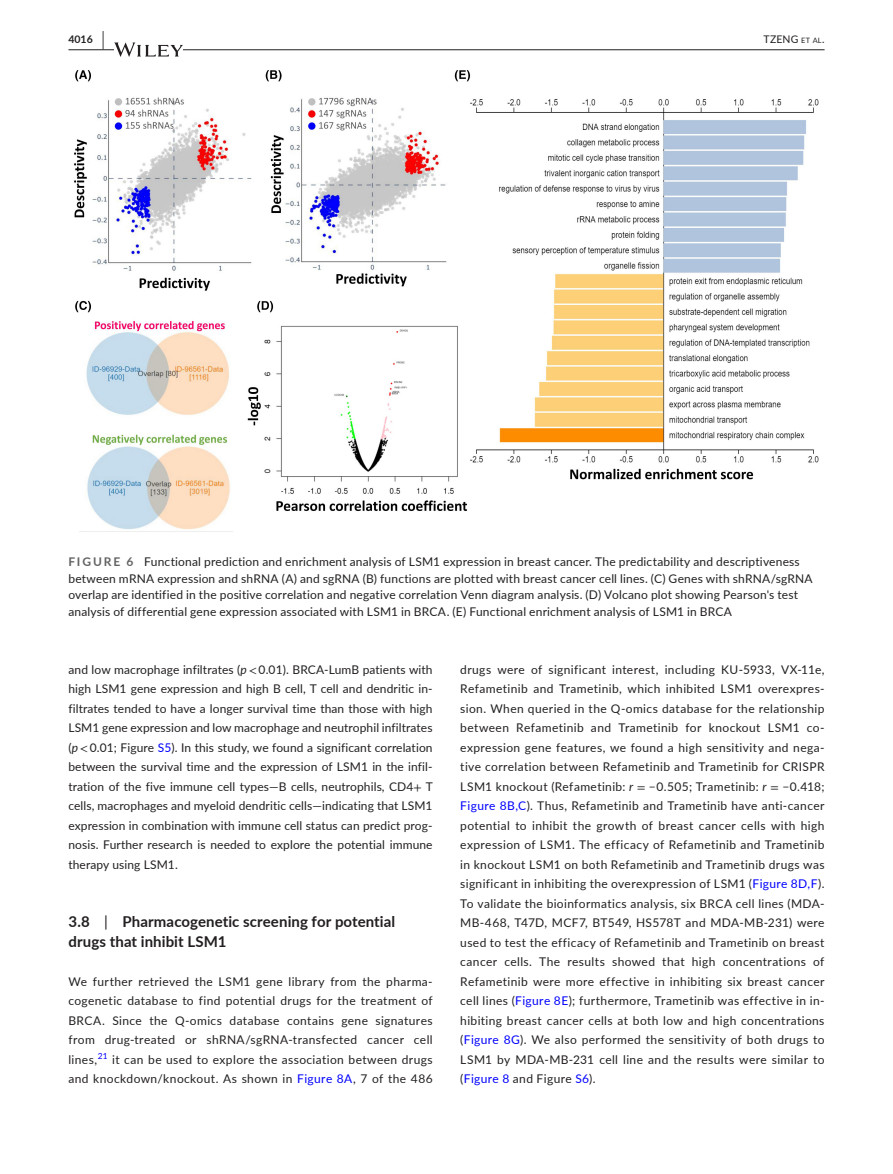
<style>
.page{position:relative;width:893px;height:1174px;background:#fff}
.page>*{position:absolute;margin:0;border:0;box-sizing:border-box;transform-origin:0 0}
.t1{font:700 15px/19.5px "Lato";letter-spacing:.005em;color:#231f20}
.t2{font:12px/19.5px "Lato";letter-spacing:.015em;color:#231f20;text-align:justify}
.t3{font:10.5px "Lato";letter-spacing:.015em;color:#231f20}
.t4{font:700 10.5px "Lato";color:#231f20}
.s1{font-size:19.5px}
.s2{font-size:7.35px}
.s3{font-weight:700;color:#636366}
.s4{font-style:italic}
.s5{font-family:"STIX"}
.s6{color:#00f}
.s7{font-weight:400}
</style>
<div class="page">
<hr style="left:68px;top:49px;width:756px;height:1px;background:#231f20">
<svg style="left:114px;top:42px;width:69px;height:15px"></svg>
<img style="left:74px;top:70px;width:745px;height:462px">
<p class="t4" style="left:68px;top:31px;width:37px">4016 <span class="s1">|</span></p>
<p class="t3" style="left:763px;top:31px;width:63px">TZENG <span class="s2">et al</span>.</p>
<p class="t2" style="left:68px;top:553px;width:746px;line-height:16.5px;text-align:left"><span class="s3">FIGURE 6</span> Functional prediction and enrichment analysis of LSM1 expression in breast cancer. The predictability and descriptiveness between mRNA expression and shRNA (A) and sgRNA (B) functions are plotted with breast cancer cell lines. (C) Genes with shRNA/sgRNA overlap are identified in the positive correlation and negative correlation Venn diagram analysis. (D) Volcano plot showing Pearson's test analysis of differential gene expression associated with LSM1 in BRCA. (E) Functional enrichment analysis of LSM1 in BRCA</p>
<p class="t2" style="left:68px;top:659px;width:366px">and low macrophage infiltrates (<span class="s4">p</span><span class="s5">&lt;</span> 0.01). BRCA-LumB patients with high LSM1 gene expression and high B cell, T cell and dendritic in&shy;filtrates tended to have a longer survival time than those with high LSM1 gene expression and low macrophage and neutrophil infiltrates (<span class="s4">p</span><span class="s5">&lt;</span> 0.01; Figure <span class="s6">S5</span>). In this study, we found a significant correlation between the survival time and the expression of LSM1 in the infil&shy;tration of the five immune cell types—B cells, neutrophils, CD4<span class="s5">+</span> T cells, macrophages and myeloid dendritic cells—indicating that LSM1 expression in combination with immune cell status can predict prog&shy;nosis. Further research is needed to explore the potential immune therapy using LSM1.</p>
<p class="t1" style="left:68px;top:911px;width:328px">3.8 <span class="s7">|</span> Pharmacogenetic screening for potential drugs that inhibit LSM1</p>
<p class="t2" style="left:68px;top:971px;width:366px">We further retrieved the LSM1 gene library from the pharma&shy;cogenetic database to find potential drugs for the treatment of BRCA. Since the Q-omics database contains gene signatures from drug-treated or shRNA/sgRNA-transfected cancer cell lines,<sup>21</sup> it can be used to explore the association between drugs and knockdown/knockout. As shown in <span class="s6">Figure 8A</span>, 7 of the 486</p>
<p class="t2" style="left:460px;top:659px;width:366px">drugs were of significant interest, including KU-5933, VX-11e, Refametinib and Trametinib, which inhibited LSM1 overexpres&shy;sion. When queried in the Q-omics database for the relationship between Refametinib and Trametinib for knockout LSM1 co&shy;expression gene features, we found a high sensitivity and nega&shy;tive correlation between Refametinib and Trametinib for CRISPR LSM1 knockout (Refametinib: <span class="s4">r</span> <span class="s5">=</span> −0.505; Trametinib: <span class="s4">r</span> <span class="s5">=</span> −0.418; <span class="s6">Figure 8B,C</span>). Thus, Refametinib and Trametinib have anti-cancer potential to inhibit the growth of breast cancer cells with high expression of LSM1. The efficacy of Refametinib and Trametinib in knockout LSM1 on both Refametinib and Trametinib drugs was significant in inhibiting the overexpression of LSM1 (<span class="s6">Figure 8D,F</span>).<br>To validate the bioinformatics analysis, six BRCA cell lines (MDA-MB-468, T47D, MCF7, BT549, HS578T and MDA-MB-231) were used to test the efficacy of Refametinib and Trametinib on breast cancer cells. The results showed that high concentrations of Refametinib were more effective in inhibiting six breast cancer cell lines (<span class="s6">Figure 8E</span>); furthermore, Trametinib was effective in in&shy;hibiting breast cancer cells at both low and high concentrations (<span class="s6">Figure 8G</span>). We also performed the sensitivity of both drugs to LSM1 by MDA-MB-231 cell line and the results were similar to (<span class="s6">Figure 8</span> and Figure <span class="s6">S6</span>).</p>
</div>
